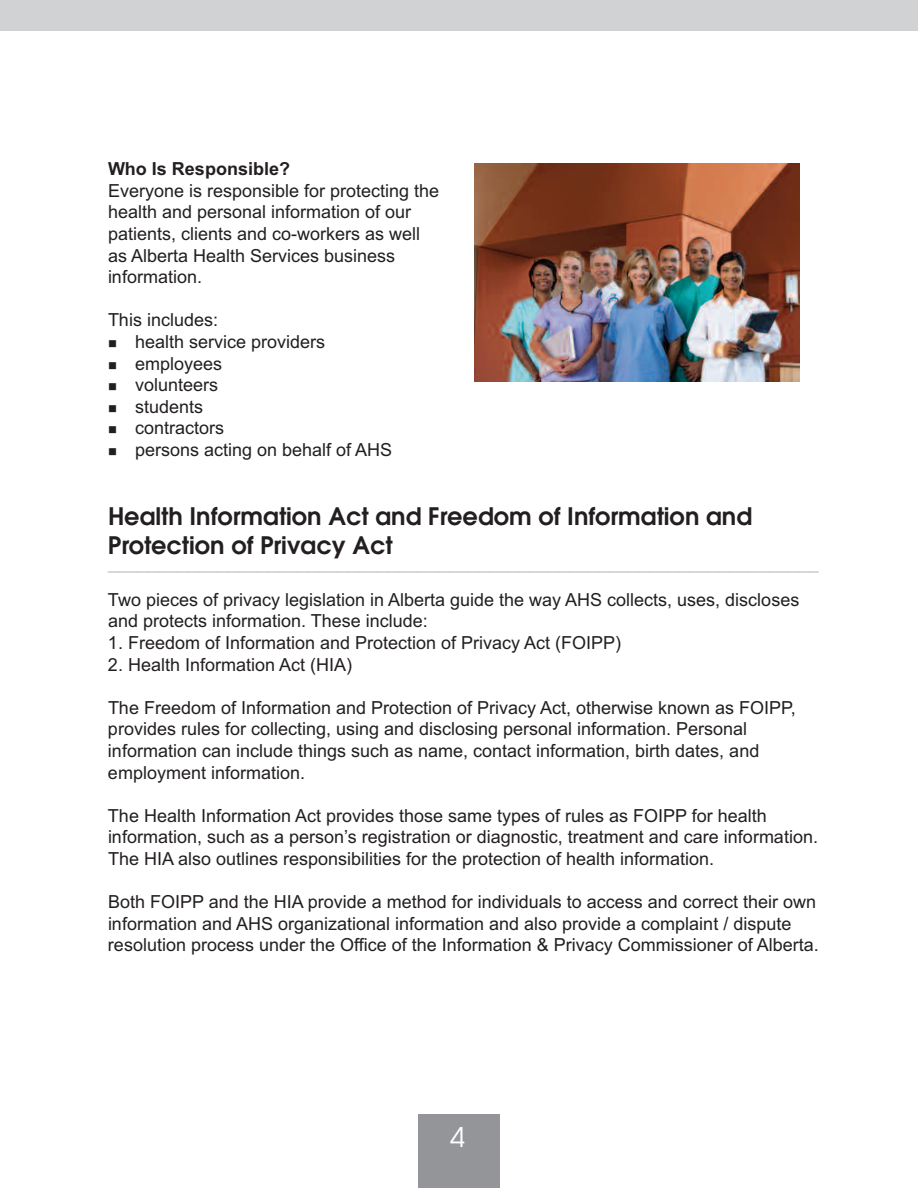
<style>
.page{position:relative;width:918px;height:1188px;background:#fff}
.page>*{position:absolute;margin:0;border:0;box-sizing:border-box;transform-origin:0 0}
.t1{font:27px "Avant Garde";color:#fff}
.t2{font:600 24px/28.8px "Avant Garde";color:#231f20}
.t3{font:18px/21.6px "Arial";color:#231f20}
.t4{font:18px "Arial";color:#bcbdc0}
.t5{font:700 18px "Arial";color:#231f20}
</style>
<div class="page">
<div style="left:418px;top:1114px;width:82px;height:74px;background:#939598"></div>
<div style="left:0;top:0;width:918px;height:31px;background:#d1d2d4"></div>
<img style="left:474px;top:164px;width:326px;height:217px">
<p class="t5" style="left:108px;top:158px;width:184px">Who Is Responsible?</p>
<p class="t3" style="left:108px;top:180px;width:333px">Everyone is responsible for protecting the health and personal information of our patients, clients and co-workers as well as Alberta Health Services business information.</p>
<p class="t3" style="left:135px;top:309px;width:259px;text-indent:-27px">This includes:<br>health service providers employees<br>volunteers<br>students<br>contractors<br>persons acting on behalf of AHS</p>
<h2 class="t2" style="left:108px;top:504px;width:646px">Health Information Act and Freedom of Information and<br>Protection of Privacy Act</h2>
<p class="t4" style="left:108px;top:552px;width:712px">_______________________________________________________________________</p>
<p class="t3" style="left:108px;top:589px;width:693px">Two pieces of privacy legislation in Alberta guide the way AHS collects, uses, discloses and protects information. These include:</p>
<p class="t3" style="left:108px;top:632px;width:515px">1. Freedom of Information and Protection of Privacy Act (FOIPP)</p>
<p class="t3" style="left:108px;top:654px;width:246px">2. Health Information Act (HIA)</p>
<p class="t3" style="left:108px;top:697px;width:689px">The Freedom of Information and Protection of Privacy Act, otherwise known as FOIPP, provides rules for collecting, using and disclosing personal information. Personal information can include things such as name, contact information, birth dates, and employment information.</p>
<p class="t3" style="left:108px;top:805px;width:712px">The Health Information Act provides those same types of rules as FOIPP for health information, such as a person’s registration or diagnostic, treatment and care information.<br>The HIA also outlines responsibilities for the protection of health information.</p>
<p class="t3" style="left:108px;top:891px;width:712px">Both FOIPP and the HIA provide a method for individuals to access and correct their own information and AHS organizational information and also provide a complaint / dispute resolution process under the Office of the Information &amp; Privacy Commissioner of Alberta.</p>
<h1 class="t1" style="left:450px;top:1127px;width:16px">4</h1>
</div>
